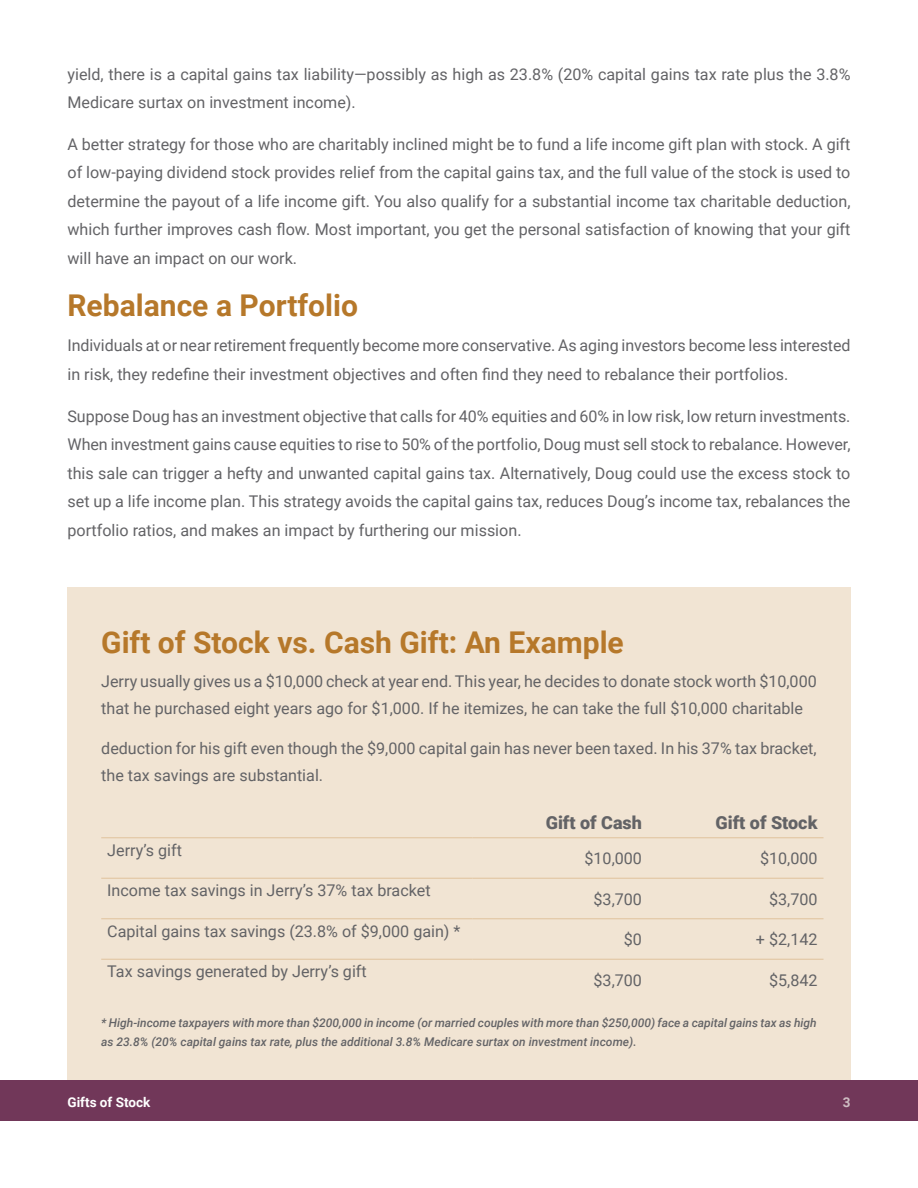
<style>
.page{position:relative;width:918px;height:1188px;background:#fff}
.page>*{position:absolute;margin:0;border:0;box-sizing:border-box;transform-origin:0 0}
.t1{font:700 30px "Roboto";color:#b6782a}
.t2{font:900 18px "Roboto";color:#636366}
.t3{font:16.2px/28.5px "Roboto";color:#636366}
.t4{font:700 13.5px "Roboto";color:#fff}
.t5{font:700 13.5px "Roboto";color:#cebcc2}
.t6{font:italic 500 12px/19.5px "Roboto";color:#636366}
</style>
<div class="page">
<div style="left:0;top:1080px;width:918px;height:40px;background:#713759"></div>
<div style="left:68px;top:588px;width:783px;height:492px;background:#f1e4d3"></div>
<hr style="left:101px;top:837px;width:372px;height:1px;background:#e2c6a3">
<hr style="left:473px;top:837px;width:175px;height:1px;background:#e2c6a3">
<hr style="left:648px;top:837px;width:176px;height:1px;background:#e2c6a3">
<hr style="left:101px;top:878px;width:372px;height:1px;background:#e2c6a3">
<hr style="left:473px;top:878px;width:175px;height:1px;background:#e2c6a3">
<hr style="left:648px;top:878px;width:176px;height:1px;background:#e2c6a3">
<hr style="left:101px;top:918px;width:372px;height:1px;background:#e2c6a3">
<hr style="left:473px;top:918px;width:175px;height:1px;background:#e2c6a3">
<hr style="left:648px;top:918px;width:176px;height:1px;background:#e2c6a3">
<hr style="left:101px;top:959px;width:372px;height:1px;background:#e2c6a3">
<hr style="left:473px;top:959px;width:175px;height:1px;background:#e2c6a3">
<hr style="left:648px;top:959px;width:176px;height:1px;background:#e2c6a3">
<p class="t3" style="left:68px;top:59px;width:785px">yield, there is a capital gains tax liability—possibly as high as 23.8% (20% capital gains tax rate plus the 3.8%<br>Medicare surtax on investment income).</p>
<p class="t3" style="left:68px;top:131px;width:785px;text-align:justify">A better strategy for those who are charitably inclined might be to fund a life income gift plan with stock. A gift of low-paying dividend stock provides relief from the capital gains tax, and the full value of the stock is used to determine the payout of a life income gift. You also qualify for a substantial income tax charitable deduction, which further improves cash flow. Most important, you get the personal satisfaction of knowing that your gift will have an impact on our work.</p>
<h1 class="t1" style="left:68px;top:293px;width:292px">Rebalance a Portfolio</h1>
<p class="t3" style="left:68px;top:332px;width:785px">Individuals at or near retirement frequently become more conservative. As aging investors become less interested in risk, they redefine their investment objectives and often find they need to rebalance their portfolios.</p>
<p class="t3" style="left:68px;top:401px;width:785px;text-align:justify">Suppose Doug has an investment objective that calls for 40% equities and 60% in low risk, low return investments.<br>When investment gains cause equities to rise to 50% of the portfolio, Doug must sell stock to rebalance. However, this sale can trigger a hefty and unwanted capital gains tax. Alternatively, Doug could use the excess stock to set up a life income plan. This strategy avoids the capital gains tax, reduces Doug’s income tax, rebalances the portfolio ratios, and makes an impact by furthering our mission.</p>
<h1 class="t1" style="left:101px;top:630px;width:524px">Gift of Stock vs. Cash Gift: An Example</h1>
<p class="t3" style="left:101px;top:668px;width:717px;line-height:27px">Jerry usually gives us a $10,000 check at year end. This year, he decides to donate stock worth $10,000 that he purchased eight years ago for $1,000. If he itemizes, he can take the full $10,000 charitable</p>
<p class="t3" style="left:101px;top:734px;width:717px;line-height:27px">deduction for his gift even though the $9,000 capital gain has never been taxed. In his 37% tax bracket, the tax savings are substantial.</p>
<p class="t2" style="left:546px;top:812px;width:98px">Gift of Cash</p>
<p class="t2" style="left:715px;top:812px;width:104px">Gift of Stock</p>
<p class="t3" style="left:107px;top:835px;width:76px">Jerry’s gift</p>
<p class="t3" style="left:585px;top:845px;width:59px">$10,000</p>
<p class="t3" style="left:760px;top:845px;width:59px">$10,000</p>
<p class="t3" style="left:107px;top:876px;width:325px">Income tax savings in Jerry’s 37% tax bracket</p>
<p class="t3" style="left:594px;top:884px;width:50px">$3,700</p>
<p class="t3" style="left:769px;top:884px;width:50px">$3,700</p>
<p class="t3" style="left:107px;top:916px;width:355px">Capital gains tax savings (23.8% of $9,000 gain) *</p>
<p class="t3" style="left:624px;top:926px;width:20px">$0</p>
<p class="t3" style="left:756px;top:924px;width:63px">+ $2,142</p>
<p class="t3" style="left:107px;top:957px;width:261px">Tax savings generated by Jerry’s gift</p>
<p class="t3" style="left:594px;top:965px;width:50px">$3,700</p>
<p class="t3" style="left:769px;top:965px;width:50px">$5,842</p>
<p class="t6" style="left:101px;top:1013px;width:717px">* High-income taxpayers with more than $200,000 in income (or married couples with more than $250,000) face a capital gains tax as high as 23.8% (20% capital gains tax rate, plus the additional 3.8% Medicare surtax on investment income).</p>
<p class="t4" style="left:68px;top:1097px;width:84px">Gifts of Stock</p>
<p class="t5" style="left:843px;top:1097px;width:9px">3</p>
</div>
